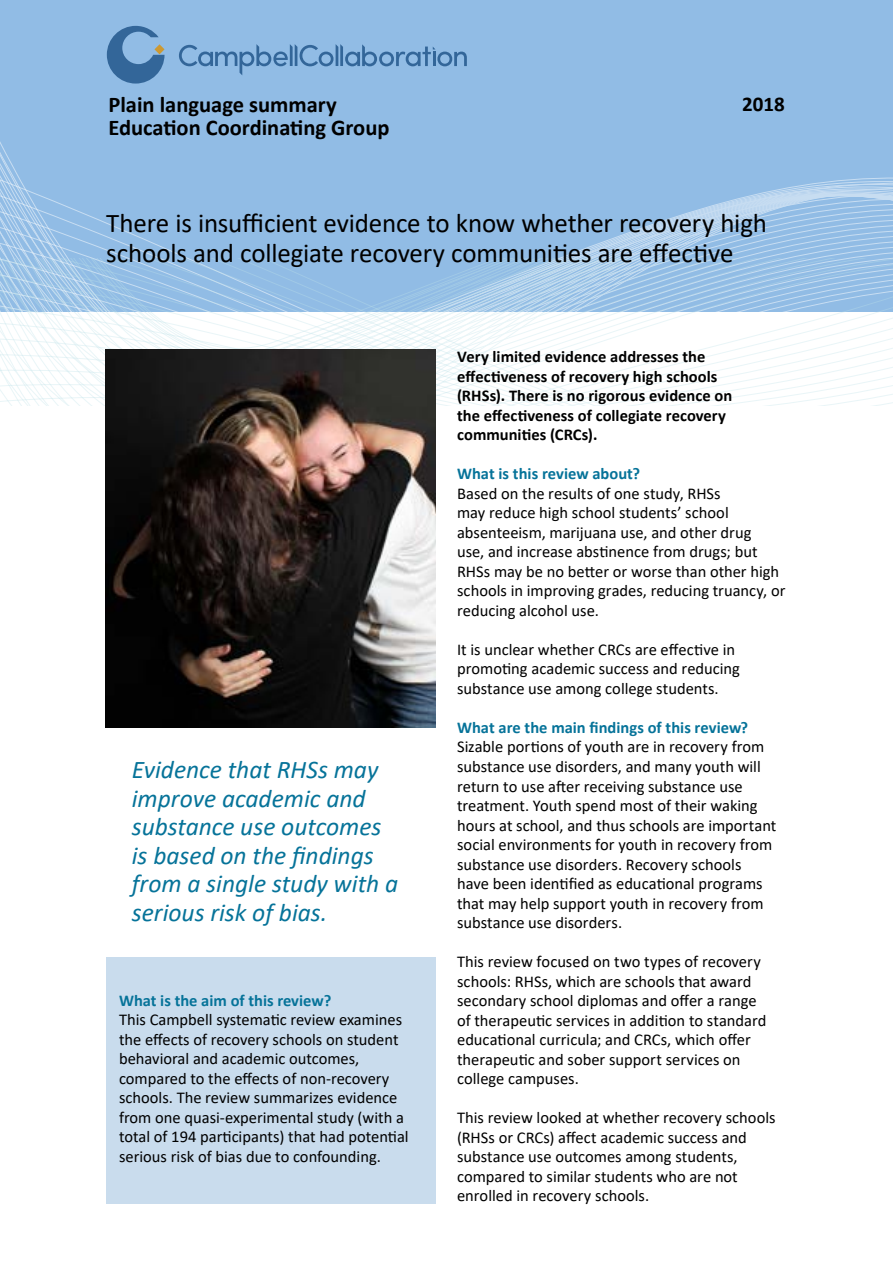
<style>
.page{position:relative;width:893px;height:1263px;background:#fff}
.page>*{position:absolute;margin:0;border:0;box-sizing:border-box;transform-origin:0 0}
.t1{font:27px/30px "Calibri";letter-spacing:-.005em;color:#000}
.t2{font:italic 25.5px/28.5px "Calibri";color:#067399}
.t3{font:700 22.5px/22.5px "Calibri";color:#000}
.t4{font:700 21px "Calibri";color:#000}
.t5{font:16.5px/19.5px "Calibri";color:#000}
.t6{font:700 16.5px/19.5px "Calibri";color:#000}
.t7{font:700 16.5px "Calibri";color:#067399}
</style>
<div class="page">
<div style="left:106px;top:957px;width:330px;height:246px;background:#c9dced"></div>
<div style="left:0;top:0;width:893px;height:11px;background:#91bce5"></div>
<div style="left:0;top:11px;width:893px;height:14px;background:#91bce5"></div>
<div style="left:0;top:25px;width:893px;height:234px;background:#91bce5"></div>
<svg style="left:0;top:259px;width:893px;height:146px"></svg>
<img style="left:105px;top:350px;width:331px;height:377px">
<svg style="left:107px;top:26px;width:58px;height:58px;background:#6491bd"></svg>
<svg style="left:179px;top:44px;width:288px;height:31px;background:#7ba7d3"></svg>
<h3 class="t3" style="left:108px;top:93px;width:283px">Plain language summary<br>Education Coordinating Group</h3>
<p class="t4" style="left:742px;top:89px;width:44px">2018</p>
<h1 class="t1" style="left:106px;top:207px;width:662px">There is insufficient evidence to know whether recovery high schools and collegiate recovery communities are effective</h1>
<h2 class="t2" style="left:132px;top:754px;width:268px">Evidence that RHSs may improve academic and substance use outcomes is based on the findings from a single study with a serious risk of bias.</h2>
<p class="t7" style="left:119px;top:988px;width:214px">What is the aim of this review?</p>
<p class="t5" style="left:119px;top:1009px;width:291px">This Campbell systematic review examines the effects of recovery schools on student behavioral and academic outcomes, compared to the effects of non-recovery schools. The review summarizes evidence from one quasi-experimental study (with a total of 194 participants) that had potential serious risk of bias due to confounding.</p>
<p class="t6" style="left:457px;top:347px;width:277px">Very limited evidence addresses the effectiveness of recovery high schools (RHSs). There is no rigorous evidence on the effectiveness of collegiate recovery communities (CRCs).</p>
<p class="t7" style="left:457px;top:462px;width:184px">What is this review about?</p>
<p class="t5" style="left:457px;top:483px;width:330px">Based on the results of one study, RHSs<br>may reduce high school students’ school absenteeism, marijuana use, and other drug<br>use, and increase abstinence from drugs; but RHSs may be no better or worse than other high schools in improving grades, reducing truancy, or reducing alcohol use.</p>
<p class="t5" style="left:457px;top:639px;width:284px">It is unclear whether CRCs are effective in promoting academic success and reducing substance use among college students.</p>
<p class="t7" style="left:457px;top:716px;width:292px">What are the main findings of this review?</p>
<p class="t5" style="left:457px;top:737px;width:321px">Sizable portions of youth are in recovery from substance use disorders, and many youth will return to use after receiving substance use treatment. Youth spend most of their waking hours at school, and thus schools are important social environments for youth in recovery from substance use disorders. Recovery schools have been identified as educational programs that may help support youth in recovery from substance use disorders.</p>
<p class="t5" style="left:457px;top:951px;width:311px">This review focused on two types of recovery schools: RHSs, which are schools that award secondary school diplomas and offer a range of therapeutic services in addition to standard educational curricula; and CRCs, which offer therapeutic and sober support services on college campuses.</p>
<p class="t5" style="left:457px;top:1107px;width:320px">This review looked at whether recovery schools (RHSs or CRCs) affect academic success and substance use outcomes among students, compared to similar students who are not enrolled in recovery schools.</p>
</div>
